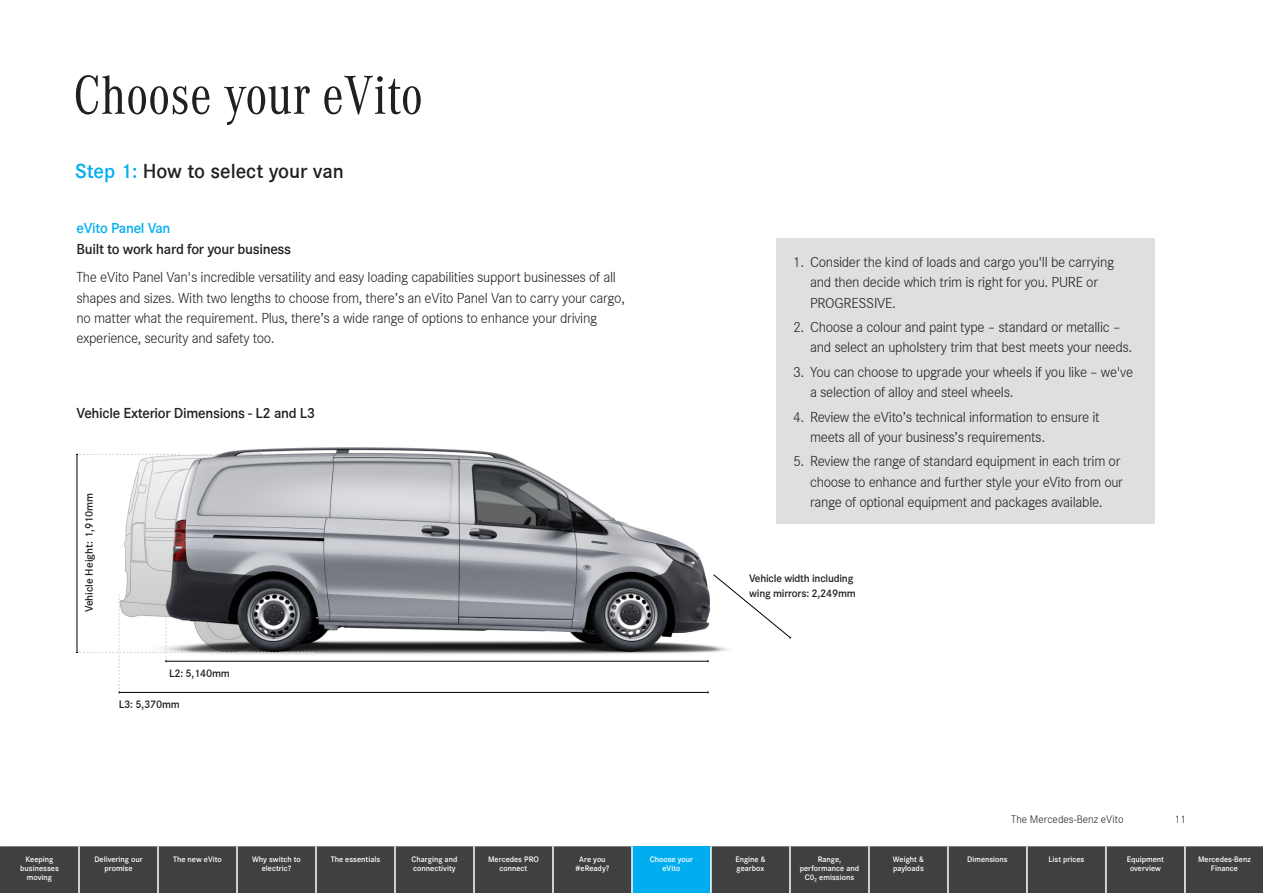
<style>
.page{position:relative;width:1263px;height:893px;background:#fff}
.page>*{position:absolute;margin:0;border:0;box-sizing:border-box;transform-origin:0 0}
.t1{font:57px "Daimler CAC";color:#231f20}
.t2{font:600 21px "Daimler CS";color:#231f20}
.t3{font:300 15px/20.2px "Daimler CS";letter-spacing:-.02em;color:#231f20}
.t4{font:600 15px/20.2px "Daimler CS";letter-spacing:-.02em;color:#231f20}
.t5{font:600 11.25px/15.3px "Daimler CS";letter-spacing:-.02em;color:#231f20}
.t6{font:300 11.25px "Daimler CS";color:#231f20}
.t7{font:600 11.25px "Daimler CS";color:#231f20}
.Contents_cell{font:600 8.25px/9px "Daimler CS";color:#fff;text-align:center}
.s1{color:#00aeef}
</style>
<div class="page">
<img style="left:76px;top:447px;width:653px;height:247px">
<svg style="left:713px;top:574px;width:79px;height:65px"></svg>
<div style="left:776px;top:238px;width:378px;height:286px;background:#e0dfdf"></div>
<hr style="left:119px;top:692px;width:589px;height:1px;background:#000001">
<hr style="left:166px;top:661px;width:542px;height:1px;background:#000001">
<hr style="left:77px;top:454px;width:1px;height:198px;background:#000001">
<svg style="left:76px;top:454px;width:104px;height:1px"></svg>
<svg style="left:76px;top:595px;width:237px;height:98px"></svg>
<div style="left:0;top:846px;width:1262px;height:47px;background:#3f4040"></div>
<div style="left:632px;top:846px;width:79px;height:47px;background:#00aeef"></div>
<hr style="left:78px;top:846px;width:2px;height:47px;background:#fff">
<hr style="left:157px;top:846px;width:2px;height:47px;background:#fff">
<hr style="left:236px;top:846px;width:2px;height:47px;background:#fff">
<hr style="left:315px;top:846px;width:2px;height:47px;background:#fff">
<hr style="left:394px;top:846px;width:2px;height:47px;background:#fff">
<hr style="left:473px;top:846px;width:2px;height:47px;background:#fff">
<hr style="left:552px;top:846px;width:2px;height:47px;background:#fff">
<hr style="left:789px;top:846px;width:2px;height:47px;background:#fff">
<hr style="left:868px;top:846px;width:2px;height:47px;background:#fff">
<hr style="left:947px;top:846px;width:2px;height:47px;background:#fff">
<hr style="left:1026px;top:846px;width:2px;height:47px;background:#fff">
<hr style="left:1105px;top:846px;width:2px;height:47px;background:#fff">
<hr style="left:1184px;top:846px;width:2px;height:47px;background:#fff">
<hr style="left:631px;top:846px;width:2px;height:47px;background:#fff">
<hr style="left:710px;top:846px;width:2px;height:47px;background:#fff">
<p class="t1" style="left:73px;top:56px;width:351px">Choose your eVito</p>
<p class="t2" style="left:75px;top:155px;width:270px"><span class="s1">Step 1:</span> How to select your van</p>
<p class="t4" style="left:77px;top:217px;width:216px"><span class="s1">eVito Panel Van<br></span>Built to work hard for your business</p>
<p class="t3" style="left:77px;top:266px;width:550px">The eVito Panel Van's incredible versatility and easy loading capabilities support businesses of all shapes and sizes. With two lengths to choose from, there’s an eVito Panel Van to carry your cargo, no matter what the requirement. Plus, there’s a wide range of options to enhance your driving experience, security and safety too.</p>
<p class="t4" style="left:77px;top:402px;width:240px">Vehicle Exterior Dimensions - L2 and L3</p>
<p class="t7" style="left:81px;top:612px;width:121px;rotate:-90deg">Vehicle Height: 1,910mm</p>
<p class="t5" style="left:169px;top:665px;width:62px">L2: 5,140mm</p>
<p class="t5" style="left:119px;top:696px;width:62px">L3: 5,370mm</p>
<p class="Contents_cell" style="left:20px;top:854px;width:40px">Keeping businesses moving</p>
<p class="Contents_cell" style="left:94px;top:854px;width:50px">Delivering our promise</p>
<p class="Contents_cell" style="left:173px;top:854px;width:50px">The new eVito</p>
<p class="Contents_cell" style="left:252px;top:854px;width:50px">Why switch to electric?</p>
<p class="Contents_cell" style="left:331px;top:854px;width:51px">The essentials</p>
<p class="Contents_cell" style="left:411px;top:854px;width:47px;text-align:left">Charging and connectivity</p>
<p class="Contents_cell" style="left:488px;top:854px;width:52px">Mercedes PRO connect</p>
<p class="Contents_cell" style="left:576px;top:854px;width:35px">Are you #eReady?</p>
<p class="Contents_cell" style="left:650px;top:854px;width:45px">Choose your</p>
<p class="Contents_cell" style="left:662px;top:863px;width:19px">eVito</p>
<p class="t3" style="left:810px;top:251px;width:305px;text-indent:-17px">1. Consider the kind of loads and cargo you'll be carrying and then decide which trim is right for you. PURE or<br>PROGRESSIVE.</p>
<p class="t3" style="left:810px;top:316px;width:324px;text-indent:-17px">2. Choose a colour and paint type – standard or metallic – and select an upholstery trim that best meets your needs.</p>
<p class="t3" style="left:810px;top:361px;width:325px;text-indent:-17px">3. You can choose to upgrade your wheels if you like – we've a selection of alloy and steel wheels.</p>
<p class="t3" style="left:810px;top:406px;width:291px;text-indent:-17px">4. Review the eVito’s technical information to ensure it meets all of your business’s requirements.</p>
<p class="t3" style="left:810px;top:450px;width:314px;text-indent:-17px">5. Review the range of standard equipment in each trim or choose to enhance and further style your eVito from our range of optional equipment and packages available.</p>
<p class="t5" style="left:749px;top:569px;width:108px">Vehicle width including wing mirrors: 2,249mm</p>
<p class="t6" style="left:1011px;top:812px;width:114px">The Mercedes-Benz eVito</p>
<p class="t6" style="left:1175px;top:812px;width:13px">11</p>
<p class="Contents_cell" style="left:735px;top:854px;width:32px">Engine &amp;</p>
<p class="Contents_cell" style="left:737px;top:863px;width:29px">gearbox</p>
<p class="Contents_cell" style="left:800px;top:854px;width:61px">Range, performance and<br>C0₂ emissions</p>
<p class="Contents_cell" style="left:893px;top:854px;width:32px;text-align:left">Weight &amp; payloads</p>
<p class="Contents_cell" style="left:967px;top:854px;width:42px">Dimensions</p>
<p class="Contents_cell" style="left:1048px;top:854px;width:37px">List prices</p>
<p class="Contents_cell" style="left:1127px;top:854px;width:39px">Equipment overview</p>
<p class="Contents_cell" style="left:1198px;top:854px;width:54px">Mercedes-Benz<br>Finance</p>
</div>
